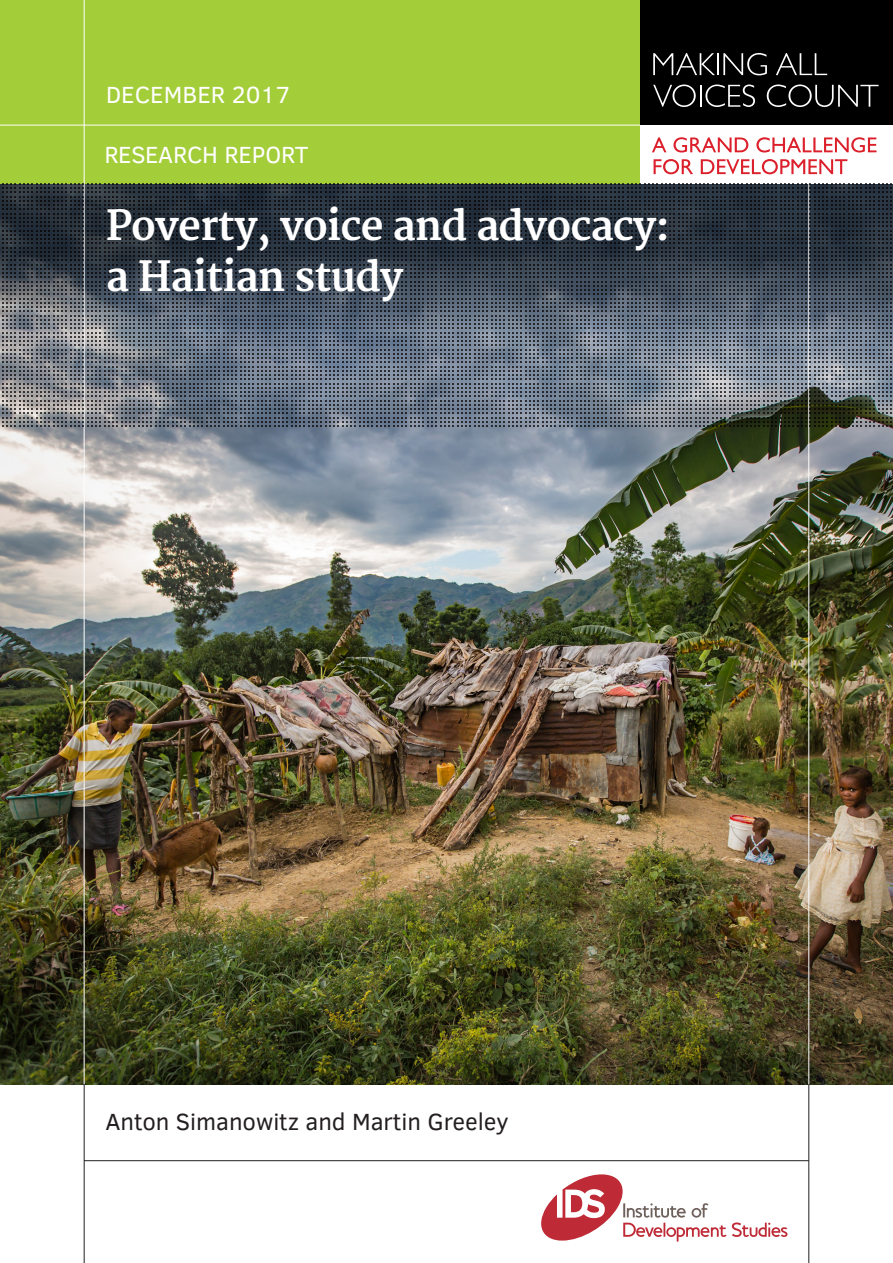
<style>
.page{position:relative;width:893px;height:1263px;background:#fff}
.page>*{position:absolute;margin:0;border:0;box-sizing:border-box;transform-origin:0 0}
.Mr_cover_title{font:700 40.5px "Merriweather";letter-spacing:-.02em;color:#fff}
.Mr_cover_sub{font:24px "Clear Sans";color:#231f20}
.Mr_cover_sub-2{font:24px "Clear Sans";color:#fff}
</style>
<div class="page">
<img style="left:0;top:429px;width:893px;height:655px">
<div style="left:0;top:0;width:893px;height:184px;background:#a3cd39"></div>
<hr style="left:0;top:125px;width:893px;height:1px;background:#fff">
<div style="left:641px;top:0;width:252px;height:184px;background:#fff"></div>
<svg style="left:654px;top:159px;width:193px;height:15px"></svg>
<svg style="left:652px;top:137px;width:224px;height:16px"></svg>
<div style="left:641px;top:0;width:252px;height:124px;background:#000001"></div>
<svg style="left:653px;top:53px;width:114px;height:22px"></svg>
<svg style="left:776px;top:53px;width:51px;height:22px"></svg>
<svg style="left:653px;top:85px;width:102px;height:22px"></svg>
<svg style="left:767px;top:85px;width:111px;height:22px"></svg>
<hr style="left:84px;top:1160px;width:725px;height:1px;background:#231f20">
<svg style="left:541px;top:1174px;width:185px;height:67px"></svg>
<svg style="left:732px;top:1222px;width:55px;height:15px"></svg>
<hr style="left:84px;top:1084px;width:1px;height:179px;background:#231f20">
<hr style="left:808px;top:1084px;width:1px;height:179px;background:#231f20">
<hr style="left:808px;top:184px;width:1px;height:900px;background:#fff">
<hr style="left:84px;top:0;width:1px;height:1084px;background:#fff">
<svg style="left:0;top:184px;width:893px;height:245px;background:#4d5662"></svg>
<p class="Mr_cover_sub-2" style="left:106px;top:78px;width:186px">DECEMBER 2017</p>
<p class="Mr_cover_sub-2" style="left:104px;top:139px;width:206px">RESEARCH REPORT</p>
<p class="Mr_cover_title" style="left:106px;top:202px;width:565px">Poverty, voice and advocacy:</p>
<p class="Mr_cover_title" style="left:106px;top:253px;width:299px">a Haitian study</p>
<p class="Mr_cover_sub" style="left:105px;top:1106px;width:405px">Anton Simanowitz and Martin Greeley</p>
</div>
